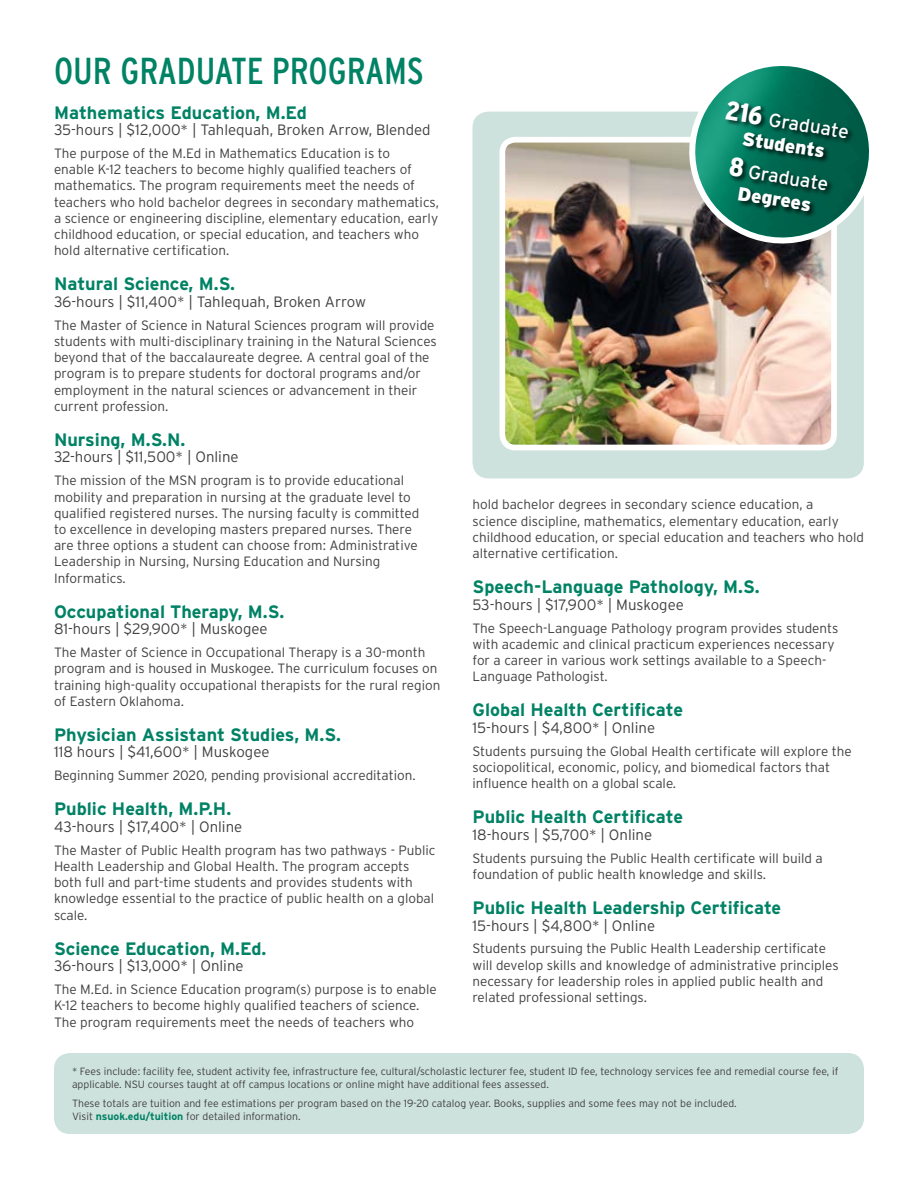
<style>
.page{position:relative;width:918px;height:1188px;background:#fff}
.page>*{position:absolute;margin:0;border:0;box-sizing:border-box;transform-origin:0 0}
.H4-_Degree_Programs{font:condensed 37.5px "Interstate";color:#008265}
.t1{font:19.05px/23px "Interstate";color:#fff;text-align:center}
.h5_Majors{font:700 18px "Interstate";color:#008265}
.College_Degree_Info{font:300 15px "Interstate";color:#414042}
.t2{font:300 13.5px/16.2px "Interstate";color:#414042}
.t3{font:300 10.5px/12.6px "Interstate";color:#414042}
.s1{font-weight:900;font-stretch:condensed;font-size:26.55px;color:#ee2525}
.s2{font-weight:900}
.s3{font-weight:900;font-stretch:condensed;font-size:26.55px}
.s4{font-weight:700;color:#008265}
</style>
<div class="page">
<div style="left:473px;top:112px;width:391px;height:366px;background:#cde2dc;border-radius:16px"></div>
<img style="left:499px;top:137px;width:338px;height:314px">
<svg style="left:680px;top:66px;width:189px;height:187px"></svg>
<div style="left:724px;top:100px;width:131px;height:117px;background:#000;opacity:.75"></div>
<div style="left:54px;top:1053px;width:810px;height:81px;background:#cde2dc;border-radius:16px"></div>
<h4 class="H4-_Degree_Programs" style="left:54px;top:48px;width:371px">OUR GRADUATE PROGRAMS</h4>
<h5 class="h5_Majors" style="left:54px;top:101px;width:255px">Mathematics Education, M.Ed</h5>
<p class="College_Degree_Info" style="left:54px;top:121px;width:378px">35-hours | $12,000* | Tahlequah, Broken Arrow, Blended</p>
<p class="t2" style="left:54px;top:145px;width:387px">The purpose of the M.Ed in Mathematics Education is to<br>enable K-12 teachers to become highly qualified teachers of mathematics. The program requirements meet the needs of teachers who hold bachelor degrees in secondary mathematics, a science or engineering discipline, elementary education, early childhood education, or special education, and teachers who hold alternative certification.</p>
<h5 class="h5_Majors" style="left:54px;top:273px;width:183px">Natural Science, M.S.</h5>
<p class="College_Degree_Info" style="left:54px;top:292px;width:314px">36-hours | $11,400* | Tahlequah, Broken Arrow</p>
<p class="t2" style="left:54px;top:317px;width:384px">The Master of Science in Natural Sciences program will provide students with multi-disciplinary training in the Natural Sciences beyond that of the baccalaureate degree. A central goal of the program is to prepare students for doctoral programs and/or employment in the natural sciences or advancement in their current profession.</p>
<h5 class="h5_Majors" style="left:54px;top:429px;width:133px">Nursing, M.S.N.</h5>
<p class="College_Degree_Info" style="left:54px;top:448px;width:186px">32-hours | $11,500* | Online</p>
<p class="t2" style="left:54px;top:472px;width:367px">The mission of the MSN program is to provide educational mobility and preparation in nursing at the graduate level to qualified registered nurses. The nursing faculty is committed to excellence in developing masters prepared nurses. There are three options a student can choose from: Administrative Leadership in Nursing, Nursing Education and Nursing Informatics.</p>
<h5 class="h5_Majors" style="left:54px;top:600px;width:232px">Occupational Therapy, M.S.</h5>
<p class="College_Degree_Info" style="left:54px;top:620px;width:215px">81-hours | $29,900* | Muskogee</p>
<p class="t2" style="left:54px;top:644px;width:388px">The Master of Science in Occupational Therapy is a 30-month program and is housed in Muskogee. The curriculum focuses on training high-quality occupational therapists for the rural region of Eastern Oklahoma.</p>
<h5 class="h5_Majors" style="left:54px;top:724px;width:288px">Physician Assistant Studies, M.S.</h5>
<p class="College_Degree_Info" style="left:54px;top:743px;width:217px">118 hours | $41,600* | Muskogee</p>
<p class="t2" style="left:54px;top:767px;width:363px">Beginning Summer 2020, pending provisional accreditation.</p>
<h5 class="h5_Majors" style="left:54px;top:798px;width:179px">Public Health, M.P.H.</h5>
<p class="College_Degree_Info" style="left:54px;top:817px;width:190px">43-hours | $17,400* | Online</p>
<p class="t2" style="left:54px;top:842px;width:383px">The Master of Public Health program has two pathways - Public Health Leadership and Global Health. The program accepts both full and part-time students and provides students with knowledge essential to the practice of public health on a global scale.</p>
<h5 class="h5_Majors" style="left:54px;top:937px;width:214px">Science Education, M.Ed.</h5>
<p class="College_Degree_Info" style="left:54px;top:957px;width:191px">36-hours | $13,000* | Online</p>
<p class="t2" style="left:54px;top:981px;width:384px">The M.Ed. in Science Education program(s) purpose is to enable<br>K-12 teachers to become highly qualified teachers of science.<br>The program requirements meet the needs of teachers who</p>
<h2 class="t1" style="left:726px;top:93px;width:126px;rotate:9deg"><span class="s1">216</span> Graduate<br><span class="s2">Students</span></h2>
<h2 class="t1" style="left:730px;top:149px;width:102px;rotate:9deg"><span class="s3">8</span> Graduate<br><span class="s2">Degrees</span></h2>
<p class="t1" style="left:728px;top:101px;width:126px;rotate:9deg"><span class="s3">216</span> Graduate<br><span class="s2">Students</span></p>
<p class="t1" style="left:731px;top:157px;width:102px;rotate:9deg"><span class="s3">8</span> Graduate<br><span class="s2">Degrees</span></p>
<p class="t2" style="left:472px;top:497px;width:393px">hold bachelor degrees in secondary science education, a<br>science discipline, mathematics, elementary education, early childhood education, or special education and teachers who hold alternative certification.</p>
<h5 class="h5_Majors" style="left:472px;top:576px;width:289px">Speech-Language Pathology, M.S.</h5>
<p class="College_Degree_Info" style="left:472px;top:595px;width:213px">53-hours | $17,900* | Muskogee</p>
<p class="t2" style="left:472px;top:620px;width:367px">The Speech-Language Pathology program provides students with academic and clinical practicum experiences necessary for a career in various work settings available to a Speech-Language Pathologist.</p>
<h5 class="h5_Majors" style="left:472px;top:699px;width:212px">Global Health Certificate</h5>
<p class="College_Degree_Info" style="left:472px;top:718px;width:184px">15-hours | $4,800* | Online</p>
<p class="t2" style="left:472px;top:743px;width:381px">Students pursuing the Global Health certificate will explore the sociopolitical, economic, policy, and biomedical factors that influence health on a global scale.</p>
<h5 class="h5_Majors" style="left:472px;top:806px;width:212px">Public Health Certificate</h5>
<p class="College_Degree_Info" style="left:472px;top:825px;width:181px">18-hours | $5,700* | Online</p>
<p class="t2" style="left:472px;top:850px;width:352px">Students pursuing the Public Health certificate will build a foundation of public health knowledge and skills.</p>
<h5 class="h5_Majors" style="left:472px;top:897px;width:310px">Public Health Leadership Certificate</h5>
<p class="College_Degree_Info" style="left:472px;top:916px;width:184px">15-hours | $4,800* | Online</p>
<p class="t2" style="left:472px;top:941px;width:368px">Students pursuing the Public Health Leadership certificate will develop skills and knowledge of administrative principles necessary for leadership roles in applied public health and related professional settings.</p>
<p class="t3" style="left:72px;top:1065px;width:768px">* Fees include: facility fee, student activity fee, infrastructure fee, cultural/scholastic lecturer fee, student ID fee, technology services fee and remedial course fee, if applicable. NSU courses taught at off campus locations or online might have additional fees assessed.</p>
<p class="t3" style="left:72px;top:1097px;width:666px">These totals are tuition and fee estimations per program based on the 19-20 catalog year. Books, supplies and some fees may not be included.</p>
<p class="t3" style="left:72px;top:1110px;width:230px">Visit <span class="s4">nsuok.edu/tuition</span> for detailed information.</p>
</div>
